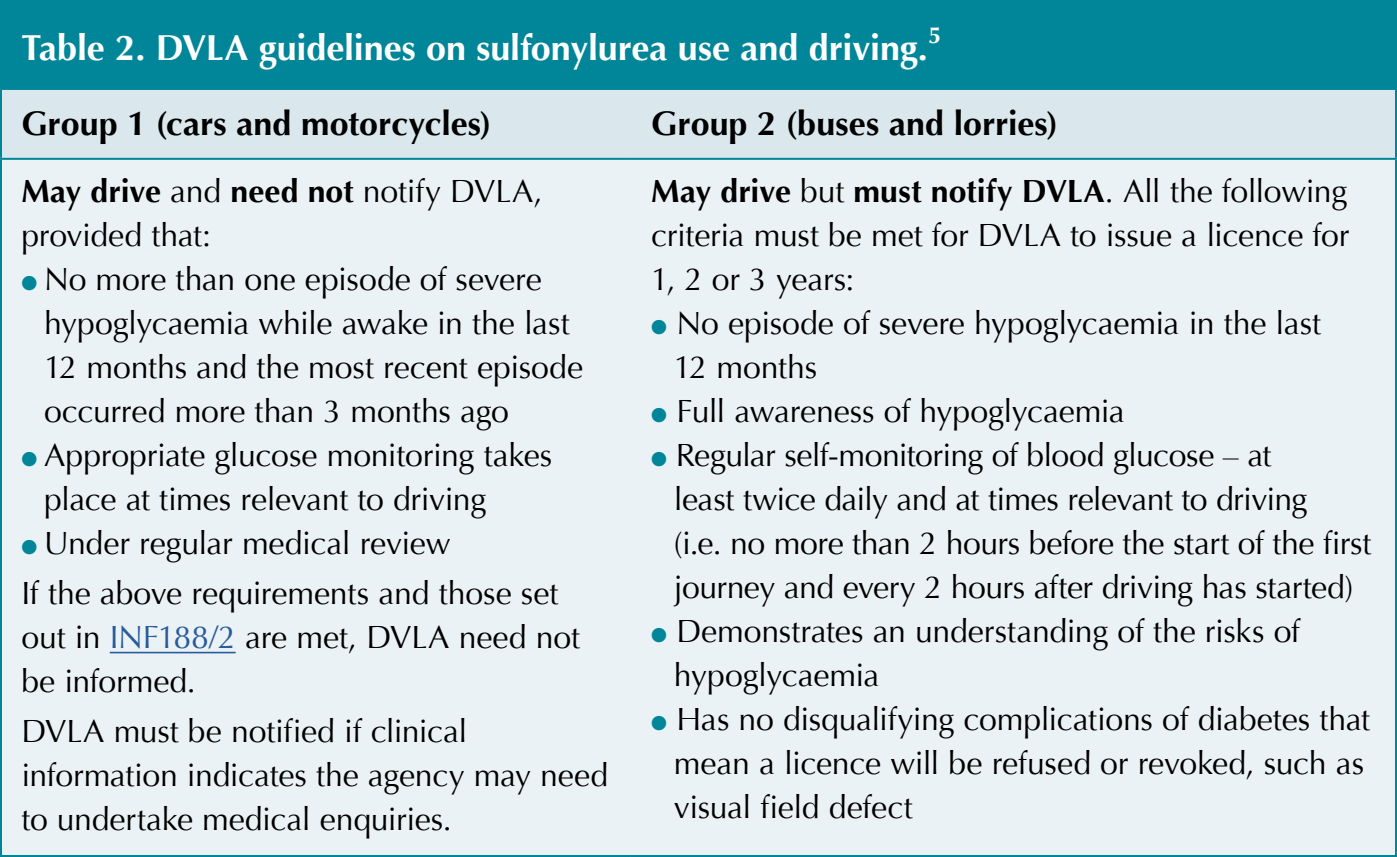
<style>
.page{position:relative;width:1397px;height:857px;background:#fff}
.page>*{position:absolute;margin:0;border:0;box-sizing:border-box;transform-origin:0 0}
.t1{font:700 36px "Optima";letter-spacing:-.005em;color:#fff}
.t2{font:700 34px "Optima";color:#000}
.t3{font:32px/44px "Optima";letter-spacing:-.01em;color:#000}
.t4{font:700 23.2px "Optima";color:#fff}
.s1{font-weight:700}
.s2{color:#008698}
.s3{color:#275b9b}
</style>
<div class="page">
<div style="left:1px;top:1px;width:1395px;height:89px;background:#008698"></div>
<div style="left:2px;top:90px;width:1393px;height:68px;background:#dae7ec"></div>
<div style="left:2px;top:160px;width:1393px;height:694px;background:#ebf2f5"></div>
<hr style="left:0;top:0;width:631px;height:2px;background:#008698">
<hr style="left:0;top:2px;width:2px;height:88px;background:#008698">
<hr style="left:631px;top:0;width:766px;height:2px;background:#008698">
<hr style="left:1395px;top:2px;width:2px;height:88px;background:#008698">
<hr style="left:0;top:90px;width:2px;height:68px;background:#008698">
<hr style="left:1395px;top:90px;width:2px;height:68px;background:#008698">
<hr style="left:0;top:160px;width:2px;height:694px;background:#008698">
<hr style="left:1395px;top:160px;width:2px;height:694px;background:#008698">
<hr style="left:0;top:854px;width:631px;height:2px;background:#008698">
<hr style="left:631px;top:854px;width:766px;height:2px;background:#008698">
<hr style="left:0;top:158px;width:631px;height:2px;background:#008698">
<hr style="left:631px;top:158px;width:766px;height:2px;background:#008698">
<hr style="left:110px;top:651px;width:126px;height:2px;background:#275b9b">
<p class="t1" style="left:21px;top:27px;width:908px">Table 2. DVLA guidelines on sulfonylurea use and driving.</p>
<p class="t4" style="left:928px;top:21px;width:14px">5</p>
<p class="t2" style="left:21px;top:103px;width:472px">Group 1 (cars and motorcycles)</p>
<p class="t2" style="left:651px;top:103px;width:408px">Group 2 (buses and lorries)</p>
<p class="t3" style="left:21px;top:169px;width:523px"><span class="s1">May drive</span> and <span class="s1">need not</span> notify DVLA, provided that:</p>
<p class="t3" style="left:44px;top:257px;width:540px;text-indent:-23px"><span class="s2">●</span> No more than one episode of severe hypoglycaemia while awake in the last 12 months and the most recent episode occurred more than 3 months ago</p>
<p class="t3" style="left:44px;top:433px;width:510px;text-indent:-23px"><span class="s2">●</span> Appropriate glucose monitoring takes place at times relevant to driving</p>
<p class="t3" style="left:21px;top:518px;width:538px;line-height:49.6px"><span class="s2">●</span> Under regular medical review<br>If the above requirements and those set</p>
<p class="t3" style="left:21px;top:615px;width:560px">out in <span class="s3">INF188/2</span> are met, DVLA need not be informed.</p>
<p class="t3" style="left:21px;top:709px;width:588px">DVLA must be notified if clinical information indicates the agency may need to undertake medical enquiries.</p>
<p class="t3" style="left:651px;top:169px;width:700px;text-align:justify"><span class="s1">May drive</span> but <span class="s1">must notify DVLA</span>. All the following criteria must be met for DVLA to issue a licence for 1, 2 or 3 years:</p>
<p class="t3" style="left:674px;top:301px;width:649px;text-indent:-23px"><span class="s2">●</span> No episode of severe hypoglycaemia in the last<br>12 months</p>
<p class="t3" style="left:651px;top:389px;width:475px"><span class="s2">●</span> Full awareness of hypoglycaemia</p>
<p class="t3" style="left:674px;top:433px;width:699px;text-indent:-23px"><span class="s2">●</span> Regular self-monitoring of blood glucose – at<br>least twice daily and at times relevant to driving<br>(i.e. no more than 2 hours before the start of the first journey and every 2 hours after driving has started)</p>
<p class="t3" style="left:674px;top:609px;width:628px;text-indent:-23px"><span class="s2">●</span> Demonstrates an understanding of the risks of hypoglycaemia</p>
<p class="t3" style="left:674px;top:697px;width:697px;text-indent:-23px"><span class="s2">●</span> Has no disqualifying complications of diabetes that mean a licence will be refused or revoked, such as visual field defect</p>
</div>
